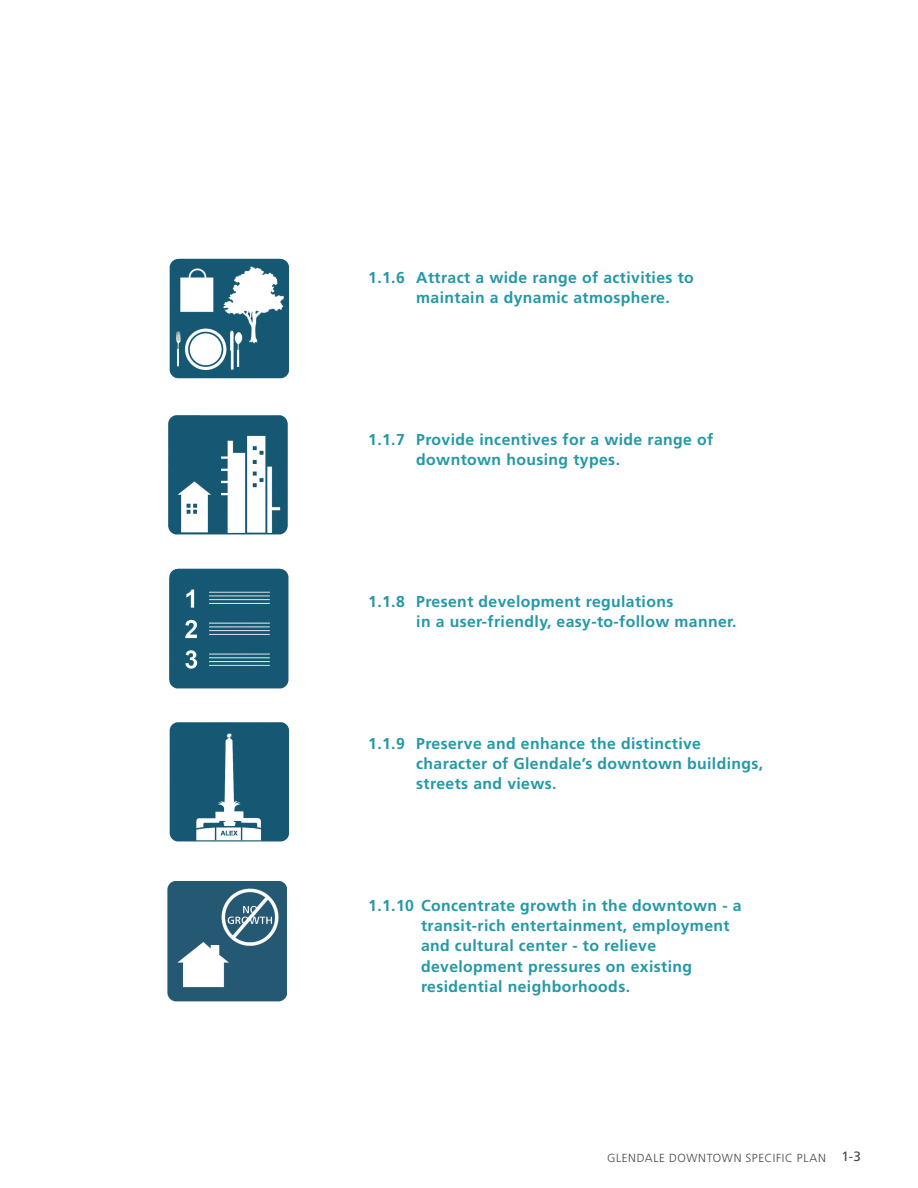
<style>
.page{position:relative;width:918px;height:1188px;background:#fff}
.page>*{position:absolute;margin:0;border:0;box-sizing:border-box;transform-origin:0 0}
.t1{font:700 15.75px/20.2px "Frutiger";letter-spacing:.025em;color:#2398a6}
.t2{font:13.5px "Frutiger";color:#454647}
.t3{font:300 11.7px "Frutiger";letter-spacing:.05em;color:#454647}
</style>
<div class="page">
<img style="left:169px;top:258px;width:119px;height:121px">
<img style="left:169px;top:722px;width:119px;height:120px">
<img style="left:168px;top:415px;width:120px;height:120px">
<img style="left:169px;top:568px;width:120px;height:121px">
<img style="left:167px;top:882px;width:120px;height:120px">
<p class="t1" style="left:416px;top:268px;width:279px;text-indent:-48px">1.1.6 Attract a wide range of activities to maintain a dynamic atmosphere.</p>
<p class="t1" style="left:416px;top:430px;width:298px;text-indent:-48px">1.1.7 Provide incentives for a wide range of downtown housing types.</p>
<p class="t1" style="left:416px;top:592px;width:322px;text-indent:-48px">1.1.8 Present development regulations<br>in a user-friendly, easy-to-follow manner.</p>
<p class="t1" style="left:416px;top:733px;width:348px;text-indent:-48px">1.1.9 Preserve and enhance the distinctive character of Glendale’s downtown buildings, streets and views.</p>
<p class="t1" style="left:421px;top:895px;width:322px;text-indent:-53px">1.1.10 Concentrate growth in the downtown - a transit-rich entertainment, employment and cultural center - to relieve development pressures on existing residential neighborhoods.</p>
<p class="t3" style="left:607px;top:1152px;width:220px">GLENDALE DOWNTOWN SPECIFIC PLAN</p>
<p class="t2" style="left:841px;top:1149px;width:21px">1-3</p>
</div>
